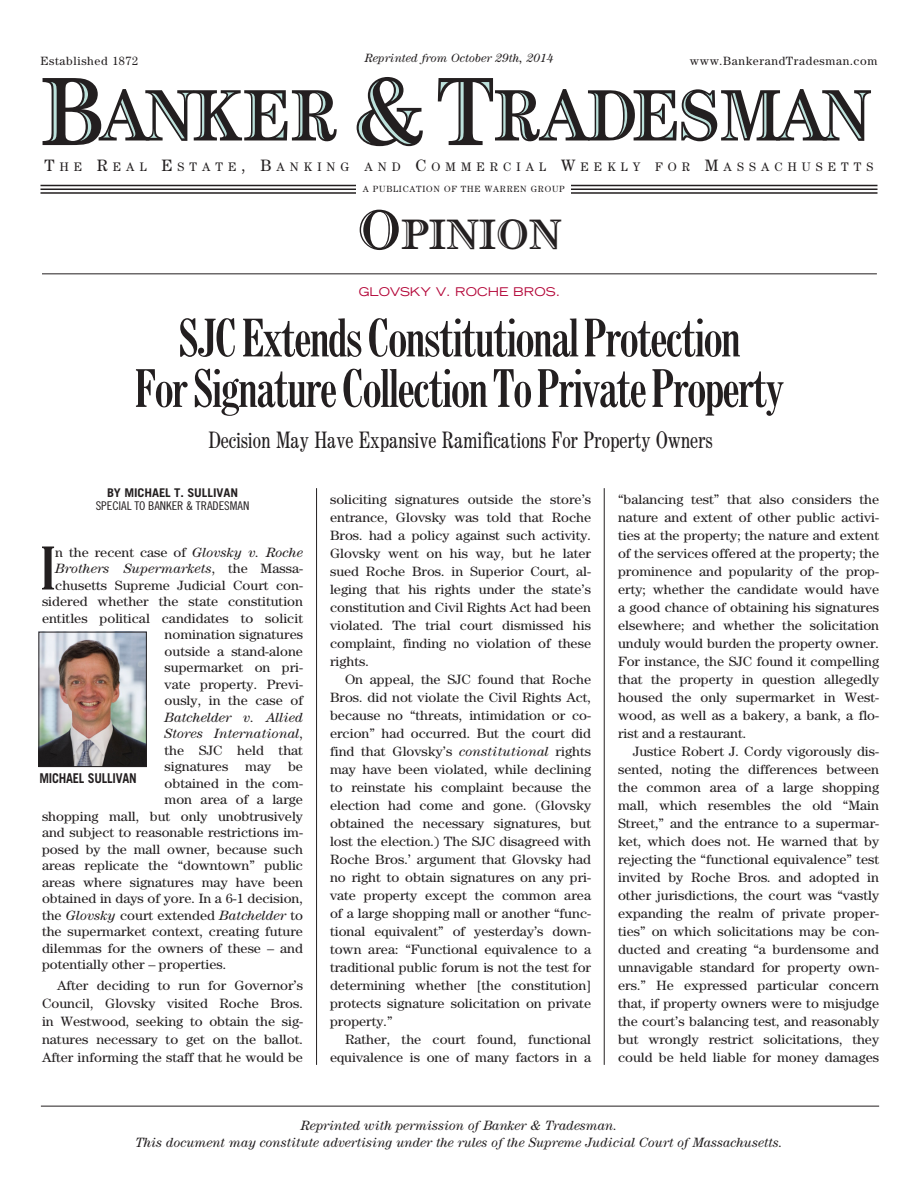
<style>
.page{position:relative;width:918px;height:1188px;background:#fff}
.page>*{position:absolute;margin:0;border:0;box-sizing:border-box;transform-origin:0 0}
.drop_cap__standard{font:700 condensed 58.05px "Century FB";color:#231f20;scale:1.05 1}
.hed_serif__32pt_-_ce{font:700 condensed 51px/50.6px "Century FB";letter-spacing:-.03em;color:#231f20;text-align:center}
.t1{font:700 42.75px "Century Std Handtooled";color:#231f20}
.subhed_serif__14pt{font:21px "OPTI Century Nova";color:#231f20;scale:.95 1}
.body__base{font:13.5px/18px "Century";color:#231f20;text-align:justify;scale:1.05 1}
.drop_cap__standard-2{font:13.5px "Century";color:#231f20;scale:1.05 1}
.drop_cap__standard-3{font:italic 13.5px "Century";letter-spacing:-.005em;color:#231f20}
.drop_cap__standard-4{font:italic 13.5px "Century";letter-spacing:-.005em;color:#231f20;scale:1.05 1}
.nameline{font:700 13.5px "Trade Gothic LT Std";letter-spacing:-.015em;color:#231f20;scale:.92 1}
.t2{font:12.3px "Century";letter-spacing:.415em;color:#231f20}
.t3{font:12px "Century";letter-spacing:.05em;color:#231f20}
.t4{font:italic 12px "Century";color:#231f20}
.byline_affill{font:12px "Trade Gothic Cond Eighteen";letter-spacing:-.005em;color:#231f20;scale:1.05 1}
.kicker__standard_red{font:expanded 12px "Trade Gothic LH";color:#b30437}
.byline__base{font:700 12px "Trade Gothic LT Std";letter-spacing:-.005em;color:#231f20;scale:1.05 1}
.t5{font:9px "Century";letter-spacing:.085em;color:#231f20}
.s1{font-size:16.5px}
.s2{font-size:57px}
.s3{font-style:italic}
.s4{font-style:normal}
</style>
<div class="page">
<hr style="left:41px;top:185px;width:837px;height:1px;background:#231f20">
<hr style="left:41px;top:189px;width:837px;height:1px;background:#231f20">
<hr style="left:41px;top:192px;width:837px;height:2px;background:#231f20">
<div style="left:356px;top:180px;width:215px;height:17px;background:#fff"></div>
<svg style="left:43px;top:78px;width:294px;height:67px"></svg>
<svg style="left:357px;top:77px;width:66px;height:69px"></svg>
<svg style="left:438px;top:78px;width:433px;height:67px"></svg>
<hr style="left:41px;top:1106px;width:838px;height:1px;background:#231f20">
<hr style="left:42px;top:273px;width:835px;height:1px;background:#231f20">
<img style="left:41px;top:634px;width:104px;height:131px">
<div style="left:39px;top:632px;width:108px;height:135px;border:1px solid #231f20"></div>
<hr style="left:316px;top:488px;width:1px;height:577px;background:#231f20">
<hr style="left:604px;top:488px;width:1px;height:577px;background:#231f20">
<p class="t4" style="left:365px;top:51px;width:190px">Reprinted from October 29th, 2014</p>
<p class="t3" style="left:40px;top:53px;width:99px">Established 1872</p>
<p class="t3" style="left:690px;top:53px;width:189px">www.BankerandTradesman.com</p>
<p class="t2" style="left:45px;top:160px;width:457px"><span class="s1">T</span>HE <span class="s1">R</span>EAL <span class="s1">E</span>STATE<span class="s1">, B</span>ANKING AND <span class="s1">C</span>OMMERC</p>
<p class="t2" style="left:517px;top:160px;width:358px">IAL <span class="s1">W</span>EEKLY FOR <span class="s1">M</span>ASSACHUSETT S</p>
<p class="t5" style="left:363px;top:184px;width:203px">A PUBLICATION OF THE WARREN GROUP</p>
<p class="t1" style="left:357px;top:209px;width:206px"><span class="s2">O</span>PINION</p>
<p class="kicker__standard_red" style="left:359px;top:284px;width:203px">GLOVSKY V. ROCHE BROS.</p>
<p class="hed_serif__32pt_-_ce" style="left:135px;top:313px;width:651px">SJC Extends Constitutional Protection<br>For Signature Collection To Private Property</p>
<p class="subhed_serif__14pt" style="left:209px;top:425px;width:532px">Decision May Have Expansive Ramifications For Property Owners</p>
<p class="byline__base" style="left:107px;top:485px;width:126px">BY MICHAEL T. SULLIVAN</p>
<p class="byline_affill" style="left:96px;top:499px;width:148px">SPECIAL TO BANKER &amp; TRADESMAN</p>
<p class="drop_cap__standard" style="left:41px;top:534px;width:15px">I</p>
<p class="drop_cap__standard-2" style="left:55px;top:544px;width:237px">n the recent case of <span class="s3">Glovsky v. Roche</span></p>
<p class="drop_cap__standard-4" style="left:55px;top:561px;width:237px">Brothers Supermarkets<span class="s4">, the Massa-</span></p>
<p class="drop_cap__standard-2" style="left:55px;top:577px;width:237px">chusetts Supreme Judicial Court con-</p>
<p class="drop_cap__standard-2" style="left:42px;top:593px;width:250px">sidered whether the state constitution</p>
<p class="drop_cap__standard-2" style="left:42px;top:610px;width:250px">entitles political candidates to solicit</p>
<p class="drop_cap__standard-2" style="left:165px;top:626px;width:133px">nomination signatures</p>
<p class="drop_cap__standard-2" style="left:165px;top:643px;width:133px">outside a stand-alone</p>
<p class="drop_cap__standard-2" style="left:165px;top:659px;width:133px">supermarket on pri-</p>
<p class="drop_cap__standard-2" style="left:165px;top:676px;width:133px">vate property. Previ-</p>
<p class="drop_cap__standard-2" style="left:165px;top:692px;width:133px">ously, in the case of</p>
<p class="drop_cap__standard-4" style="left:165px;top:709px;width:133px">Batchelder v. Allied</p>
<p class="drop_cap__standard-4" style="left:165px;top:726px;width:133px">Stores International<span class="s4">,</span></p>
<p class="drop_cap__standard-2" style="left:165px;top:742px;width:133px">the SJC held that</p>
<p class="drop_cap__standard-2" style="left:165px;top:758px;width:133px">signatures may be</p>
<p class="drop_cap__standard-2" style="left:165px;top:775px;width:133px">obtained in the com-</p>
<p class="drop_cap__standard-2" style="left:165px;top:791px;width:133px">mon area of a large</p>
<p class="drop_cap__standard-2" style="left:42px;top:808px;width:250px">shopping mall, but only unobtrusively</p>
<p class="drop_cap__standard-2" style="left:42px;top:824px;width:250px">and subject to reasonable restrictions im-</p>
<p class="drop_cap__standard-2" style="left:42px;top:841px;width:250px">posed by the mall owner, because such</p>
<p class="drop_cap__standard-2" style="left:42px;top:857px;width:250px">areas replicate the “downtown” public</p>
<p class="drop_cap__standard-2" style="left:42px;top:874px;width:250px">areas where signatures may have been</p>
<p class="drop_cap__standard-2" style="left:42px;top:890px;width:250px">obtained in days of yore. In a 6-1 decision,</p>
<p class="drop_cap__standard-2" style="left:42px;top:907px;width:250px">the <span class="s3">Glovsky</span> court extended <span class="s3">Batchelder</span> to</p>
<p class="drop_cap__standard-2" style="left:42px;top:923px;width:250px">the supermarket context, creating future</p>
<p class="drop_cap__standard-2" style="left:42px;top:940px;width:250px">dilemmas for the owners of these – and</p>
<p class="drop_cap__standard-2" style="left:42px;top:956px;width:177px">potentially other – properties.</p>
<p class="body__base" style="left:42px;top:976px;width:250px;text-indent:15px">After deciding to run for Governor’s Council, Glovsky visited Roche Bros. in Westwood, seeking to obtain the sig&shy;natures necessary to get on the ballot.<br>After informing the staff that he would be</p>
<p class="nameline" style="left:39px;top:770px;width:107px">MICHAEL SULLIVAN</p>
<p class="body__base" style="left:330px;top:490px;width:250px">soliciting signatures outside the store’s entrance, Glovsky was told that Roche Bros. had a policy against such activity.<br>Glovsky went on his way, but he later sued Roche Bros. in Superior Court, al&shy;leging that his rights under the state’s constitution and Civil Rights Act had been violated. The trial court dismissed his complaint, finding no violation of these rights.</p>
<p class="body__base" style="left:330px;top:670px;width:250px;text-indent:15px">On appeal, the SJC found that Roche Bros. did not violate the Civil Rights Act, because no “threats, intimidation or co&shy;ercion” had occurred. But the court did find that Glovsky’s <span class="s3">constitutional</span> rights may have been violated, while declining to reinstate his complaint because the election had come and gone. (Glovsky obtained the necessary signatures, but lost the election.) The SJC disagreed with Roche Bros.’ argument that Glovsky had no right to obtain signatures on any pri&shy;vate property except the common area of a large shopping mall or another “func&shy;tional equivalent” of yesterday’s down&shy;town area: “Functional equivalence to a traditional public forum is not the test for determining whether [the constitution] protects signature solicitation on private property.”</p>
<p class="body__base" style="left:330px;top:1030px;width:250px;text-align:right">Rather, the court found, functional equivalence is one of many factors in a</p>
<p class="body__base" style="left:618px;top:490px;width:250px">“balancing test” that also considers the nature and extent of other public activi&shy;ties at the property; the nature and extent of the services offered at the property; the prominence and popularity of the prop&shy;erty; whether the candidate would have a good chance of obtaining his signatures elsewhere; and whether the solicitation unduly would burden the property owner.<br>For instance, the SJC found it compelling that the property in question allegedly housed the only supermarket in West&shy;wood, as well as a bakery, a bank, a flo&shy;rist and a restaurant.</p>
<p class="body__base" style="left:618px;top:742px;width:250px;text-indent:15px">Justice Robert J. Cordy vigorously dis&shy;sented, noting the differences between the common area of a large shopping mall, which resembles the old “Main Street,” and the entrance to a supermar&shy;ket, which does not. He warned that by rejecting the “functional equivalence” test invited by Roche Bros. and adopted in other jurisdictions, the court was “vastly expanding the realm of private proper&shy;ties” on which solicitations may be con&shy;ducted and creating “a burdensome and unnavigable standard for property own&shy;ers.” He expressed particular concern that, if property owners were to misjudge the court’s balancing test, and reasonably but wrongly restrict solicitations, they could be held liable for money damages</p>
<p class="drop_cap__standard-3" style="left:301px;top:1118px;width:318px">Reprinted with permission of Banker &amp; Tradesman.</p>
<p class="drop_cap__standard-3" style="left:136px;top:1134px;width:649px">This document may constitute advertising under the rules of the Supreme Judicial Court of Massachusetts.</p>
</div>
